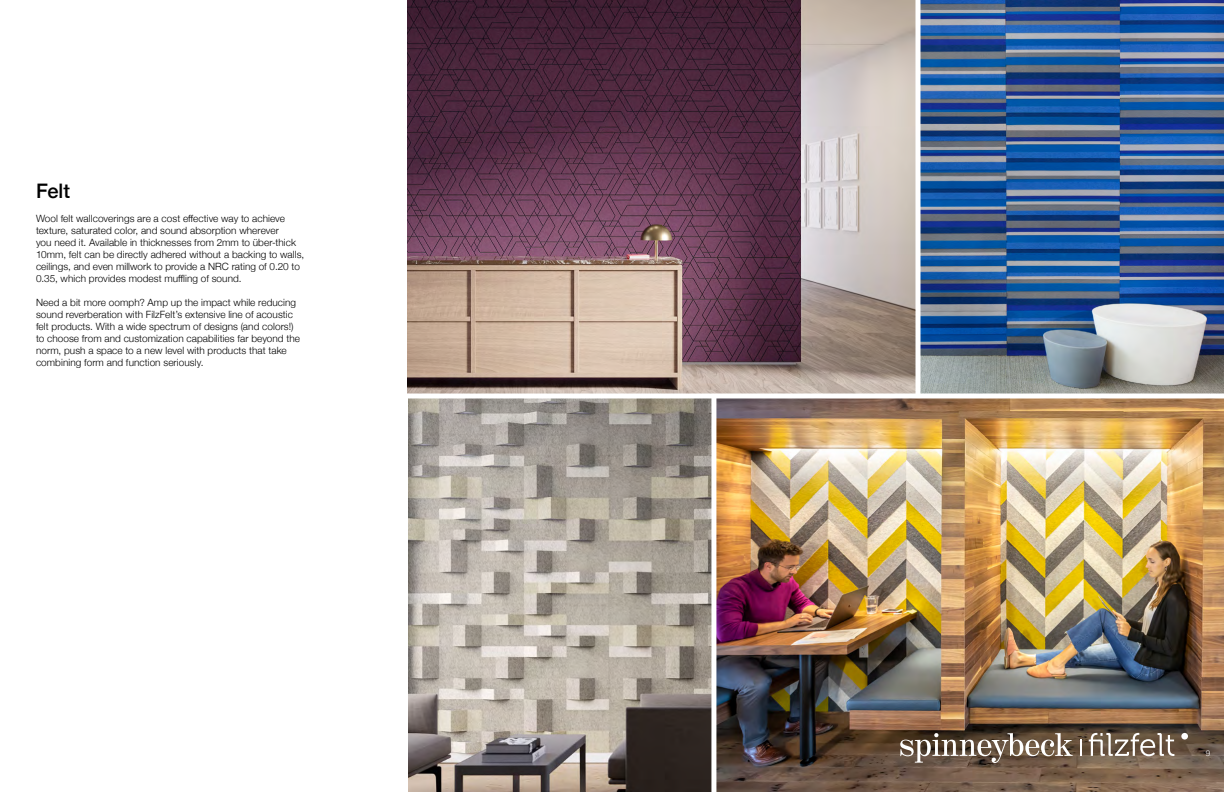
<style>
.page{position:relative;width:1224px;height:792px;background:#fff}
.page>*{position:absolute;margin:0;border:0;box-sizing:border-box;transform-origin:0 0}
.t1{font:500 20px "Helvetica Neue";color:#000}
.t2{font:300 10px/12px "Helvetica Neue";letter-spacing:.005em;color:#000}
.t3{font:300 8px "Helvetica Neue";color:#fff}
</style>
<div class="page">
<img style="left:408px;top:398px;width:303px;height:394px">
<img style="left:716px;top:398px;width:508px;height:394px">
<img style="left:408px;top:0;width:816px;height:394px">
<hr style="left:916px;top:0;width:4px;height:396px;background:#fff">
<svg style="left:900px;top:733px;width:173px;height:30px;background:#7f7062"></svg>
<svg style="left:1089px;top:733px;width:85px;height:23px"></svg>
<div style="left:1181px;top:733px;width:7px;height:7px;background:#fff;border-radius:50%"></div>
<svg style="left:1080px;top:740px;width:1px;height:16px"></svg>
<h1 class="t1" style="left:36px;top:175px;width:36px">Felt</h1>
<p class="t2" style="left:36px;top:212px;width:270px">Wool felt wallcoverings are a cost effective way to achieve texture, saturated color, and sound absorption wherever<br>you need it. Available in thicknesses from 2mm to über-thick 10mm, felt can be directly adhered without a backing to walls, ceilings, and even millwork to provide a NRC rating of 0.20 to 0.35, which provides modest muffling of sound.</p>
<p class="t2" style="left:36px;top:296px;width:266px">Need a bit more oomph? Amp up the impact while reducing sound reverberation with FilzFelt’s extensive line of acoustic felt products. With a wide spectrum of designs (and colors!) to choose from and customization capabilities far beyond the norm, push a space to a new level with products that take combining form and function seriously.</p>
<p class="t3" style="left:1206px;top:747px;width:6px">9</p>
</div>
